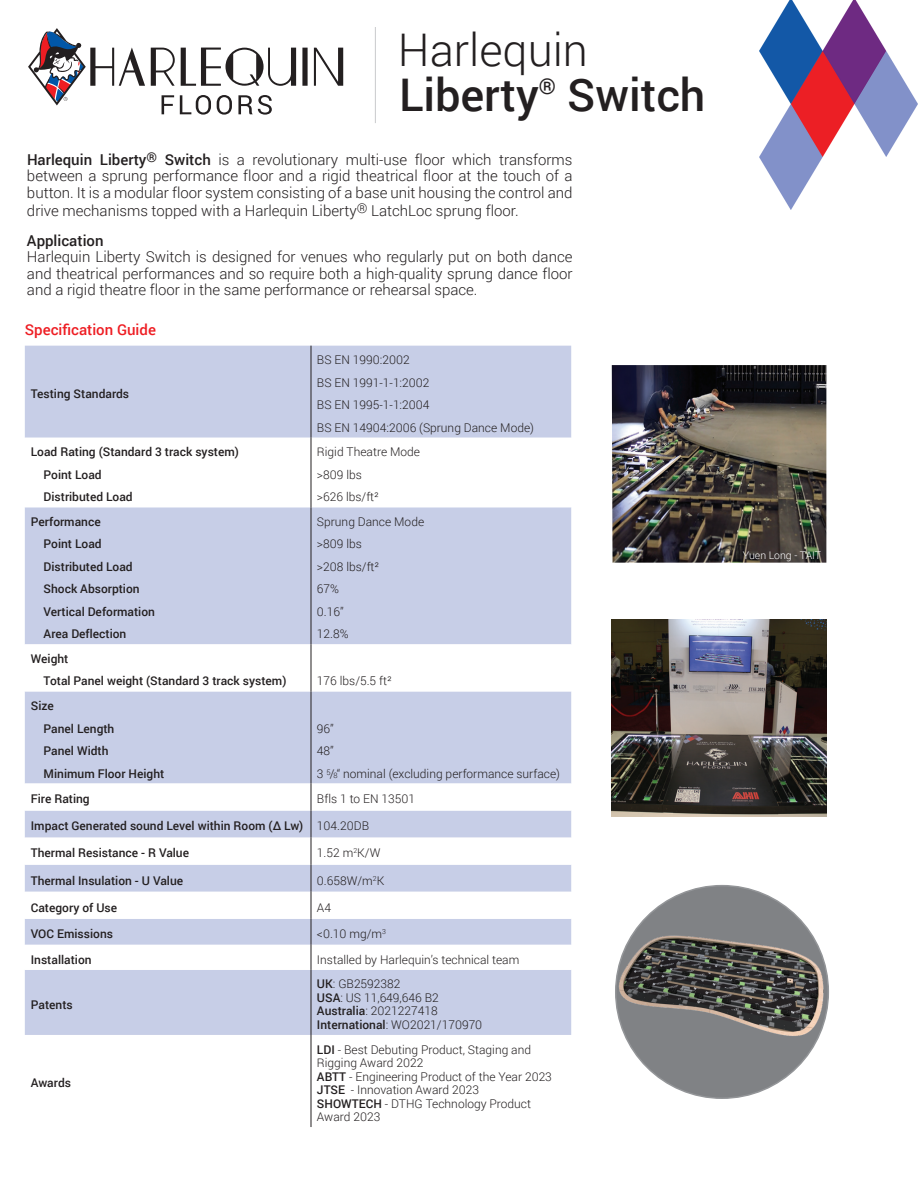
<style>
.page{position:relative;width:918px;height:1188px;background:#fff}
.page>*{position:absolute;margin:0;border:0;box-sizing:border-box;transform-origin:0 0}
.t1{font:500 45px "Roboto";color:#231f20}
.t2{font:300 45px "Roboto";color:#231f20}
.t3{font:300 15px/16.5px "Roboto";color:#231f20;text-align:justify}
.t4{font:500 15px "Roboto";color:#ee1d23}
.t5{font:300 12px/22.5px "Roboto";color:#231f20}
.t6{font:500 12px/22.5px "Roboto";color:#231f20}
.t7{font:300 10.5px "Roboto";color:#fff}
.s1{font-weight:500}
.s2{font-size:7.5px}
.s3{font-weight:300}
</style>
<div class="page">
<img style="left:759px;top:0;width:158px;height:209px">
<div style="left:616px;top:886px;width:212px;height:212px;background:#808285;border-radius:50%"></div>
<img style="left:616px;top:918px;width:212px;height:136px">
<div style="left:25px;top:346px;width:546px;height:92px;background:#c7cee7"></div>
<svg style="left:25px;top:438px;width:546px;height:689px;fill:#c7cee7"></svg>
<hr style="left:311px;top:346px;width:1px;height:92px;background:#231f20">
<hr style="left:311px;top:438px;width:1px;height:69px;background:#231f20">
<hr style="left:311px;top:507px;width:1px;height:137px;background:#231f20">
<hr style="left:311px;top:644px;width:1px;height:47px;background:#231f20">
<hr style="left:311px;top:691px;width:1px;height:93px;background:#231f20">
<svg style="left:311px;top:784px;width:1px;height:186px"></svg>
<hr style="left:311px;top:970px;width:1px;height:65px;background:#231f20">
<hr style="left:311px;top:1035px;width:1px;height:92px;background:#231f20">
<img style="left:612px;top:365px;width:214px;height:198px">
<img style="left:612px;top:619px;width:214px;height:197px">
<svg style="left:314px;top:48px;width:29px;height:38px"></svg>
<svg style="left:302px;top:48px;width:6px;height:38px"></svg>
<svg style="left:151px;top:48px;width:24px;height:38px"></svg>
<svg style="left:181px;top:48px;width:115px;height:38px"></svg>
<svg style="left:162px;top:95px;width:12px;height:19px"></svg>
<svg style="left:180px;top:95px;width:31px;height:20px"></svg>
<svg style="left:217px;top:95px;width:15px;height:20px"></svg>
<svg style="left:238px;top:95px;width:34px;height:20px"></svg>
<svg style="left:28px;top:28px;width:117px;height:78px"></svg>
<hr style="left:375px;top:27px;width:1px;height:96px;background:#939598">
<h1 class="t2" style="left:398px;top:18px;width:192px">Harlequin</h1>
<h1 class="t1" style="left:399px;top:63px;width:308px">Liberty<sup>®</sup> Switch</h1>
<p class="t3" style="left:27px;top:151px;width:547px"><span class="s1">Harlequin Liberty</span><sup>®</sup> <span class="s1">Switch</span> is a revolutionary multi-use floor which transforms between a sprung performance floor and a rigid theatrical floor at the touch of a button. It is a modular floor system consisting of a base unit housing the control and</p>
<p class="t3" style="left:27px;top:195px;width:493px;line-height:30px">drive mechanisms topped with a Harlequin Liberty<sup>®</sup> LatchLoc sprung floor.<br><span class="s1">Application</span></p>
<p class="t3" style="left:27px;top:248px;width:547px">Harlequin Liberty Switch is designed for venues who regularly put on both dance and theatrical performances and so require both a high-quality sprung dance floor and a rigid theatre floor in the same performance or rehearsal space.</p>
<p class="t4" style="left:25px;top:320px;width:133px">Specification Guide</p>
<p class="t6" style="left:31px;top:382px;width:100px">Testing Standards</p>
<p class="t5" style="left:317px;top:348px;width:219px">BS EN 1990:2002<br>BS EN 1991-1-1:2002<br>BS EN 1995-1-1:2004<br>BS EN 14904:2006 (Sprung Dance Mode)</p>
<p class="t6" style="left:44px;top:440px;width:197px;text-indent:-13px">Load Rating (Standard 3 track system)<br>Point Load<br>Distributed Load</p>
<p class="t5" style="left:317px;top:440px;width:105px">Rigid Theatre Mode &gt;809 lbs<br>&gt;626 lbs/ft²</p>
<p class="t6" style="left:44px;top:510px;width:113px;text-indent:-13px">Performance<br>Point Load<br>Distributed Load<br>Shock Absorption<br>Vertical Deformation<br>Area Deflection</p>
<p class="t5" style="left:317px;top:510px;width:109px">Sprung Dance Mode &gt;809 lbs<br>&gt;208 lbs/ft²<br>67%<br>0.16”<br>12.8%</p>
<p class="t6" style="left:44px;top:647px;width:244px;text-indent:-13px">Weight<br>Total Panel weight (Standard 3 track system)</p>
<p class="t5" style="left:317px;top:670px;width:77px">176 lbs/5.5 ft²</p>
<p class="t6" style="left:44px;top:694px;width:122px;text-indent:-13px">Size<br>Panel Length<br>Panel Width<br>Minimum Floor Height</p>
<p class="t5" style="left:317px;top:717px;width:245px">96”<br>48”<br>3 <sup>5</sup>/<span class="s2">8</span>“ nominal (excluding performance surface)</p>
<p class="t6" style="left:31px;top:787px;width:60px">Fire Rating</p>
<p class="t5" style="left:317px;top:787px;width:100px">Bfls 1 to EN 13501</p>
<p class="t6" style="left:31px;top:814px;width:340px">Impact Generated sound Level within Room (Δ Lw) <span class="s3">104.20DB</span></p>
<p class="t6" style="left:31px;top:841px;width:160px">Thermal Resistance - R Value</p>
<p class="t5" style="left:317px;top:842px;width:65px">1.52 m<sup>2</sup>K/W</p>
<p class="t6" style="left:31px;top:869px;width:154px">Thermal Insulation - U Value</p>
<p class="t5" style="left:317px;top:869px;width:69px">0.658W/m<sup>2</sup>K</p>
<p class="t6" style="left:31px;top:896px;width:88px">Category of Use</p>
<p class="t5" style="left:317px;top:896px;width:16px">A4</p>
<p class="t6" style="left:31px;top:922px;width:84px">VOC Emissions</p>
<p class="t5" style="left:317px;top:922px;width:71px">&lt;0.10 mg/m<sup>3</sup></p>
<p class="t6" style="left:31px;top:948px;width:62px">Installation</p>
<p class="t5" style="left:317px;top:948px;width:204px">Installed by Harlequin’s technical team</p>
<p class="t6" style="left:31px;top:993px;width:43px">Patents</p>
<p class="t5" style="left:317px;top:977px;width:167px;line-height:13.5px"><span class="s1">UK</span>: GB2592382<br><span class="s1">USA</span>: US 11,649,646 B2<br><span class="s1">Australia</span>: 2021227418<br><span class="s1">International</span>: WO2021/170970</p>
<p class="t6" style="left:31px;top:1071px;width:42px">Awards</p>
<p class="t5" style="left:317px;top:1042px;width:236px;line-height:13.5px"><span class="s1">LDI</span> - Best Debuting Product, Staging and<br>Rigging Award 2022<br><span class="s1">ABTT</span> - Engineering Product of the Year 2023<br><span class="s1">JTSE</span> - Innovation Award 2023<br><span class="s1">SHOWTECH</span> - DTHG Technology Product<br>Award 2023</p>
<p class="t7" style="left:743px;top:548px;width:80px">Yuen Long - TAIT</p>
</div>
